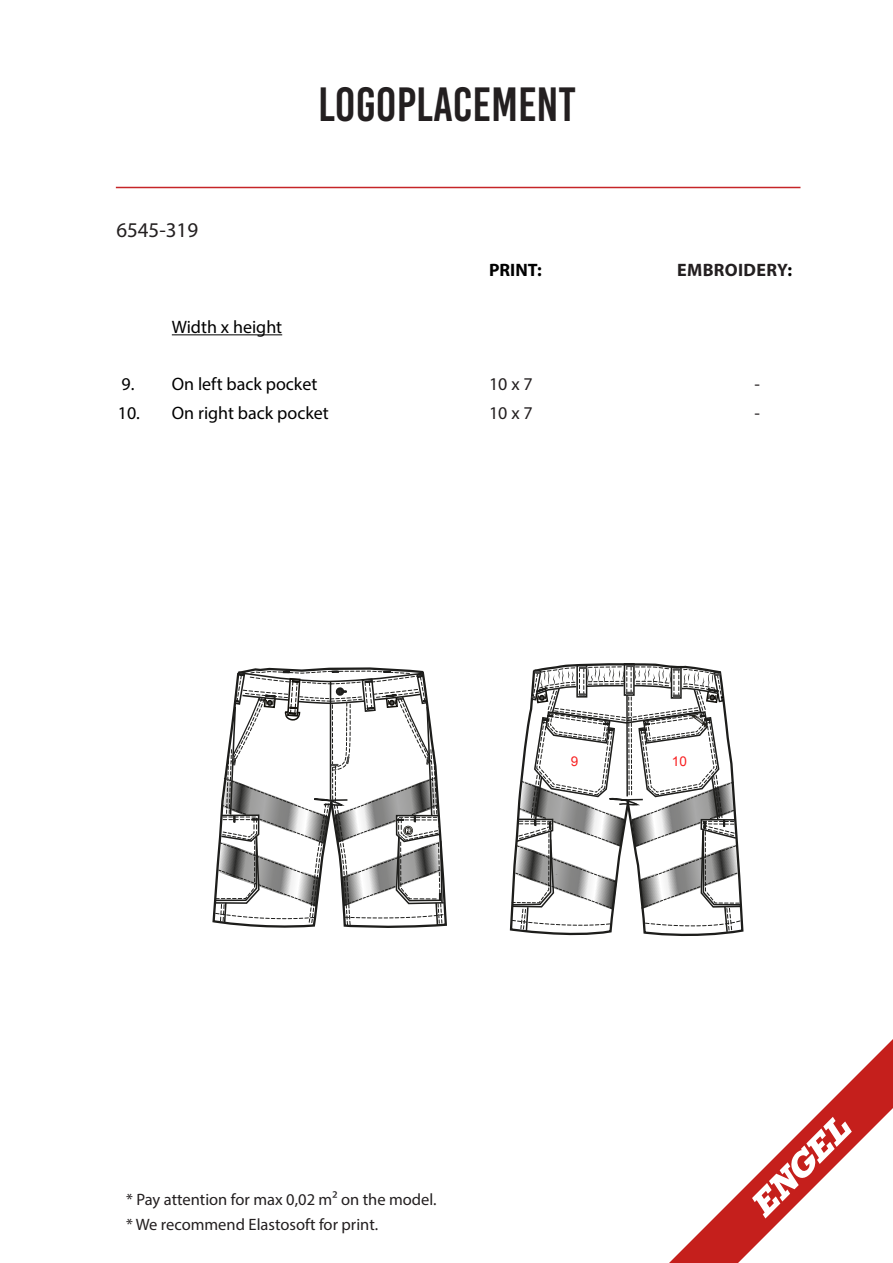
<style>
.page{position:relative;width:893px;height:1263px;background:#fff}
.page>*{position:absolute;margin:0;border:0;box-sizing:border-box;transform-origin:0 0}
.t1{font:48px "Bebas Kai";color:#231f20}
.t2{font:21px "Myriad Pro";color:#231f20}
.t3{font:18px "Myriad Pro";color:#000}
.t4{font:700 18px "Myriad Pro";letter-spacing:.02em;color:#231f20}
.t5{font:18px "Myriad Pro";color:#231f20}
.t6{font:700 18px "Myriad Pro";color:#000}
.t7{font:16.5px "Myriad Pro";color:#231f20}
.t8{font:13.5px "Arial";color:#f81f20}
.s1{color:#000}
</style>
<div class="page">
<hr style="left:116px;top:187px;width:684px;height:1px;background:#c62528">
<svg style="left:669px;top:1039px;width:224px;height:224px"></svg>
<svg style="left:752px;top:1117px;width:100px;height:101px"></svg>
<hr style="left:172px;top:334px;width:110px;height:1px;background:#000">
<svg style="left:212px;top:667px;width:235px;height:261px"></svg>
<svg style="left:509px;top:663px;width:235px;height:273px"></svg>
<h1 class="t1" style="left:318px;top:79px;width:259px">LOGOPLACEMENT</h1>
<p class="t2" style="left:116px;top:217px;width:83px">6545-319</p>
<p class="t3" style="left:172px;top:316px;width:112px">Width x height</p>
<p class="t6" style="left:489px;top:258px;width:54px">PRINT:</p>
<p class="t4" style="left:677px;top:258px;width:116px">EMBROIDERY<span class="s1">:</span></p>
<p class="t3" style="left:122px;top:373px;width:197px">9. On left back pocket</p>
<p class="t3" style="left:118px;top:401px;width:212px">10. On right back pocket</p>
<p class="t5" style="left:489px;top:373px;width:45px">10 x 7</p>
<p class="t5" style="left:489px;top:402px;width:45px">10 x 7</p>
<p class="t5" style="left:754px;top:373px;width:7px">-</p>
<p class="t5" style="left:754px;top:402px;width:7px">-</p>
<p class="t8" style="left:571px;top:752px;width:9px">9</p>
<p class="t8" style="left:672px;top:752px;width:17px">10</p>
<p class="t7" style="left:126px;top:1189px;width:312px">* Pay attention for max 0,02 m² on the model.</p>
<p class="t7" style="left:126px;top:1214px;width:254px">* We recommend Elastosoft for print.</p>
</div>
